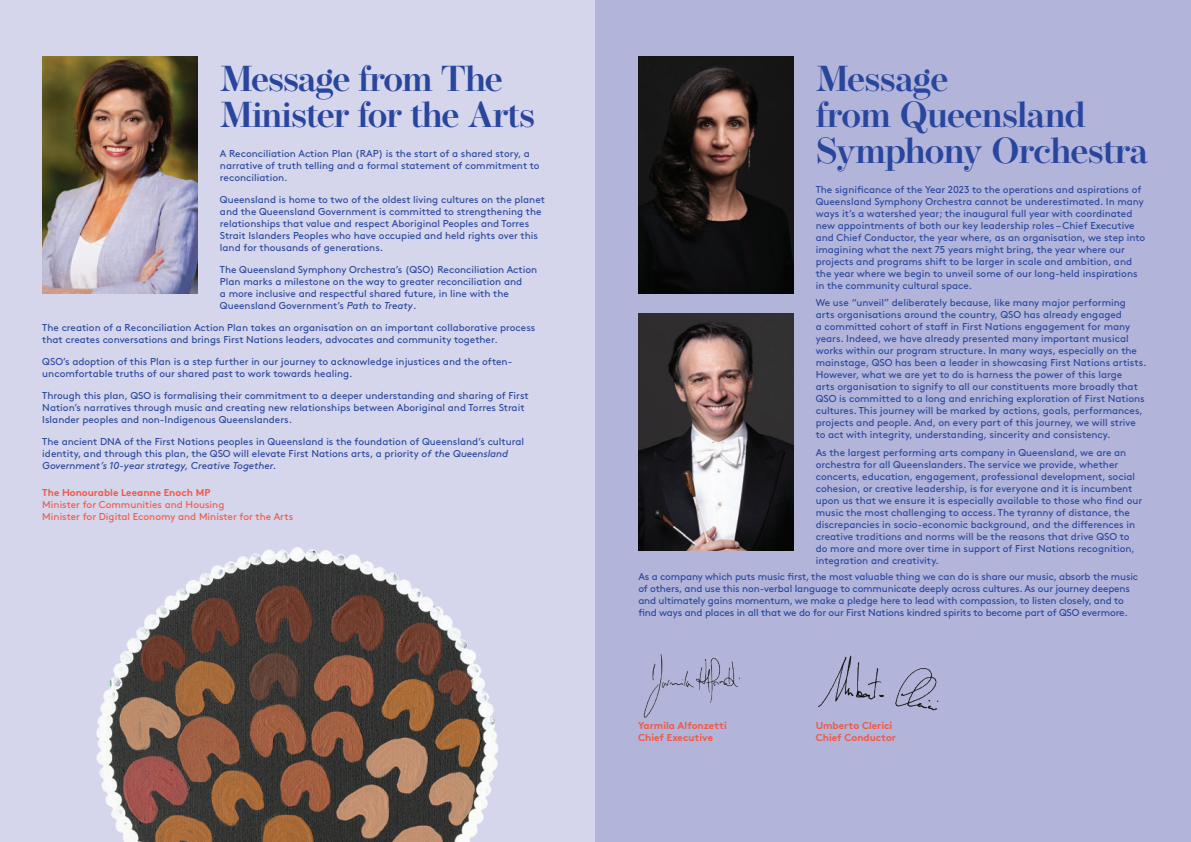
<style>
.page{position:relative;width:1191px;height:842px;background:#fff}
.page>*{position:absolute;margin:0;border:0;box-sizing:border-box;transform-origin:0 0}
.Headers__page{font:600 36px/36px "Operetta 12";letter-spacing:-.03em;color:#28469d}
.t1{font:10px/12px "Brown";color:#28469d}
.Copy{font:10px/12px "Brown";color:#f05946}
.Copy-2{font:700 10px/12px "Brown";color:#f05946}
.s1{font-style:italic}
.s2{font-weight:700}
</style>
<div class="page">
<div style="left:0;top:0;width:604px;height:842px;background:#d5d5eb"></div>
<img style="left:43px;top:57px;width:155px;height:236px">
<img style="left:96px;top:547px;width:402px;height:295px">
<div style="left:595px;top:0;width:596px;height:842px;background:#b2b4d9"></div>
<img style="left:818px;top:655px;width:121px;height:56px">
<img style="left:643px;top:654px;width:97px;height:64px">
<img style="left:638px;top:57px;width:155px;height:236px">
<img style="left:638px;top:314px;width:155px;height:236px">
<p class="Headers__page" style="left:220px;top:61px;width:316px">Message from The<br>Minister for the Arts</p>
<p class="t1" style="left:220px;top:146px;width:321px">A Reconciliation Action Plan (RAP) is the start of a shared story, a narrative of truth telling and a formal statement of commitment to reconciliation.</p>
<p class="t1" style="left:220px;top:192px;width:326px">Queensland is home to two of the oldest living cultures on the planet and the Queensland Government is committed to strengthening the relationships that value and respect Aboriginal Peoples and Torres Strait Islanders Peoples who have occupied and held rights over this land for thousands of generations.</p>
<p class="t1" style="left:220px;top:262px;width:319px">The Queensland Symphony Orchestra’s (QSO) Reconciliation Action Plan marks a milestone on the way to greater reconciliation and<br>a more inclusive and respectful shared future, in line with the Queensland Government’s <span class="s1">Path to Treaty</span>.</p>
<p class="t1" style="left:42px;top:320px;width:495px">The creation of a Reconciliation Action Plan takes an organisation on an important collaborative process that creates conversations and brings First Nations leaders, advocates and community together.</p>
<p class="t1" style="left:42px;top:354px;width:471px">QSO’s adoption of this Plan is a step further in our journey to acknowledge injustices and the often&shy;uncomfortable truths of our shared past to work towards healing.</p>
<p class="t1" style="left:42px;top:388px;width:488px">Through this plan, QSO is formalising their commitment to a deeper understanding and sharing of First<br>Nation’s narratives through music and creating new relationships between Aboriginal and Torres Strait<br>Islander peoples and non-Indigenous Queenslanders.</p>
<p class="t1" style="left:42px;top:434px;width:483px">The ancient DNA of the First Nations peoples in Queensland is the foundation of Queensland’s cultural identity, and through this plan, the QSO will elevate First Nations arts, a priority <span class="s1">of the Queensland<br>Government’s 10-year strategy, Creative Together.</span></p>
<p class="Copy" style="left:42px;top:485px;width:252px"><span class="s2">The Honourable Leeanne Enoch MP<br></span>Minister for Communities and Housing<br>Minister for Digital Economy and Minister for the Arts</p>
<p class="Headers__page" style="left:815px;top:61px;width:334px">Message<br>from Queensland<br>Symphony Orchestra</p>
<p class="t1" style="left:815px;top:182px;width:331px">The significance of the Year 2023 to the operations and aspirations of Queensland Symphony Orchestra cannot be underestimated. In many ways it’s a watershed year; the inaugural full year with coordinated new appointments of both our key leadership roles – Chief Executive and Chief Conductor, the year where, as an organisation, we step into imagining what the next 75 years might bring, the year where our projects and programs shift to be larger in scale and ambition, and the year where we begin to unveil some of our long-held inspirations in the community cultural space.</p>
<p class="t1" style="left:815px;top:296px;width:332px">We use “unveil” deliberately because, like many major performing arts organisations around the country, QSO has already engaged<br>a committed cohort of staff in First Nations engagement for many years. Indeed, we have already presented many important musical works within our program structure. In many ways, especially on the mainstage, QSO has been a leader in showcasing First Nations artists.<br>However, what we are yet to do is harness the power of this large<br>arts organisation to signify to all our constituents more broadly that QSO is committed to a long and enriching exploration of First Nations cultures. This journey will be marked by actions, goals, performances, projects and people. And, on every part of this journey, we will strive to act with integrity, understanding, sincerity and consistency.</p>
<p class="t1" style="left:815px;top:446px;width:328px">As the largest performing arts company in Queensland, we are an orchestra for all Queenslanders. The service we provide, whether concerts, education, engagement, professional development, social cohesion, or creative leadership, is for everyone and it is incumbent upon us that we ensure it is especially available to those who find our music the most challenging to access. The tyranny of distance, the discrepancies in socio-economic background, and the differences in creative traditions and norms will be the reasons that drive QSO to do more and more over time in support of First Nations recognition, integration and creativity.</p>
<p class="t1" style="left:638px;top:570px;width:501px">As a company which puts music first, the most valuable thing we can do is share our music, absorb the music of others, and use this non-verbal language to communicate deeply across cultures. As our journey deepens and ultimately gains momentum, we make a pledge here to lead with compassion, to listen closely, and to find ways and places in all that we do for our First Nations kindred spirits to become part of QSO evermore.</p>
<p class="Copy-2" style="left:638px;top:718px;width:90px">Yarmila Alfonzetti<br>Chief Executive</p>
<p class="Copy-2" style="left:815px;top:718px;width:82px">Umberto Clerici<br>Chief Conductor</p>
</div>
